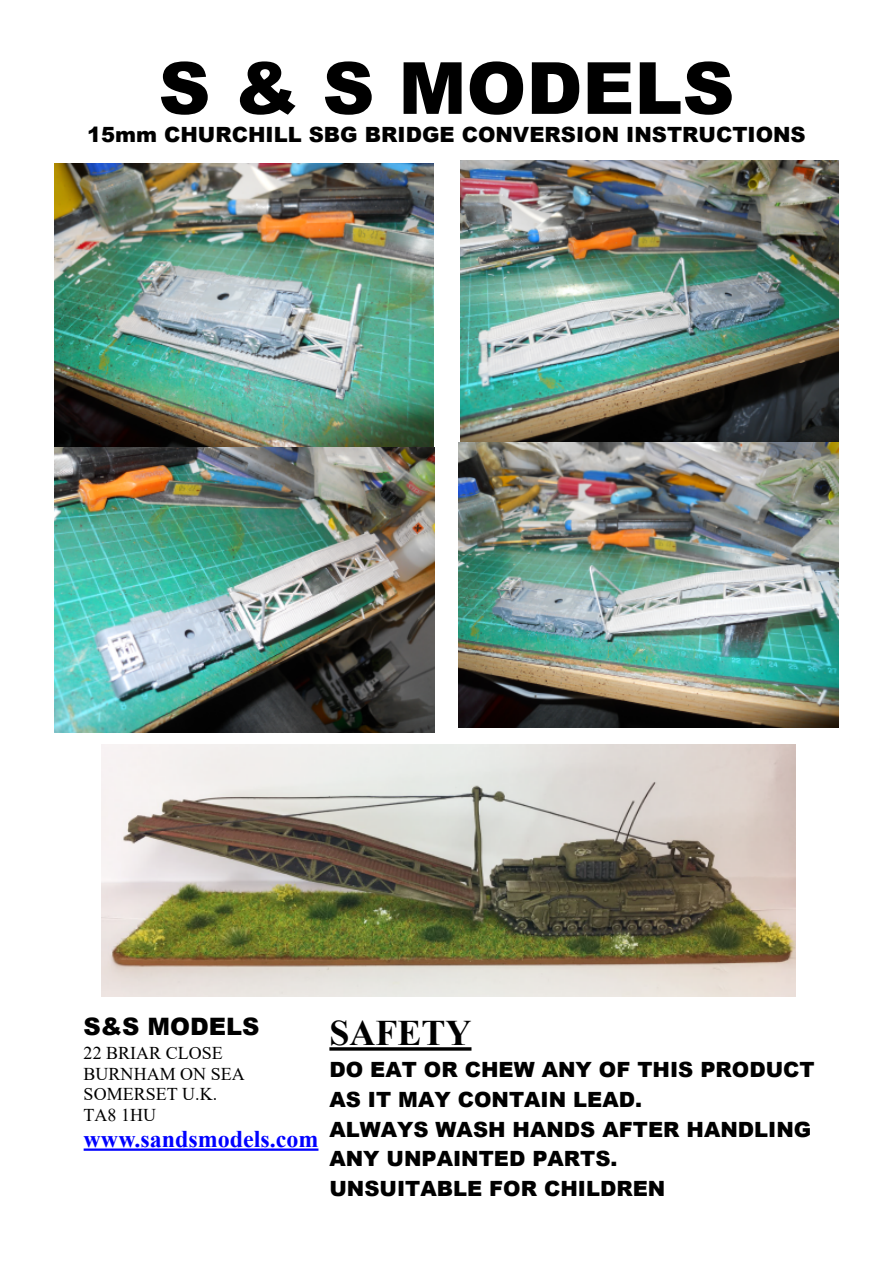
<style>
.page{position:relative;width:893px;height:1263px;background:#fff}
.page>*{position:absolute;margin:0;border:0;box-sizing:border-box;transform-origin:0 0}
.t1{font:900 72px "Arial";color:#000}
.t2{font:700 36px "Times New Roman";color:#000}
.t3{font:700 24px "Times New Roman";color:#00f}
.t4{font:900 24px "Arial";color:#000}
.t5{font:900 21px/29.7px "Arial";color:#000}
.t6{font:18px/20.7px "Times New Roman";color:#000}
</style>
<div class="page">
<hr style="left:84px;top:1148px;width:234px;height:3px;background:#00f">
<svg style="left:329px;top:1047px;width:142px;height:4px"></svg>
<img style="left:54px;top:163px;width:381px;height:570px">
<img style="left:460px;top:160px;width:379px;height:282px">
<img style="left:458px;top:442px;width:381px;height:286px">
<img style="left:102px;top:744px;width:693px;height:252px">
<h1 class="t1" style="left:158px;top:62px;width:577px">S &amp; S MODELS</h1>
<p class="t5" style="left:87px;top:122px;width:720px">15mm CHURCHILL SBG BRIDGE CONVERSION INSTRUCTIONS</p>
<p class="t4" style="left:84px;top:1018px;width:177px">S&amp;S MODELS</p>
<p class="t6" style="left:84px;top:1044px;width:163px">22 BRIAR CLOSE<br>BURNHAM ON SEA<br>SOMERSET U.K.<br>TA8 1HU</p>
<p class="t3" style="left:84px;top:1131px;width:236px">www.sandsmodels.com</p>
<h2 class="t2" style="left:329px;top:1021px;width:144px">SAFETY</h2>
<p class="t5" style="left:329px;top:1057px;width:487px">DO EAT OR CHEW ANY OF THIS PRODUCT<br>AS IT MAY CONTAIN LEAD.<br>ALWAYS WASH HANDS AFTER HANDLING<br>ANY UNPAINTED PARTS.<br>UNSUITABLE FOR CHILDREN</p>
</div>
